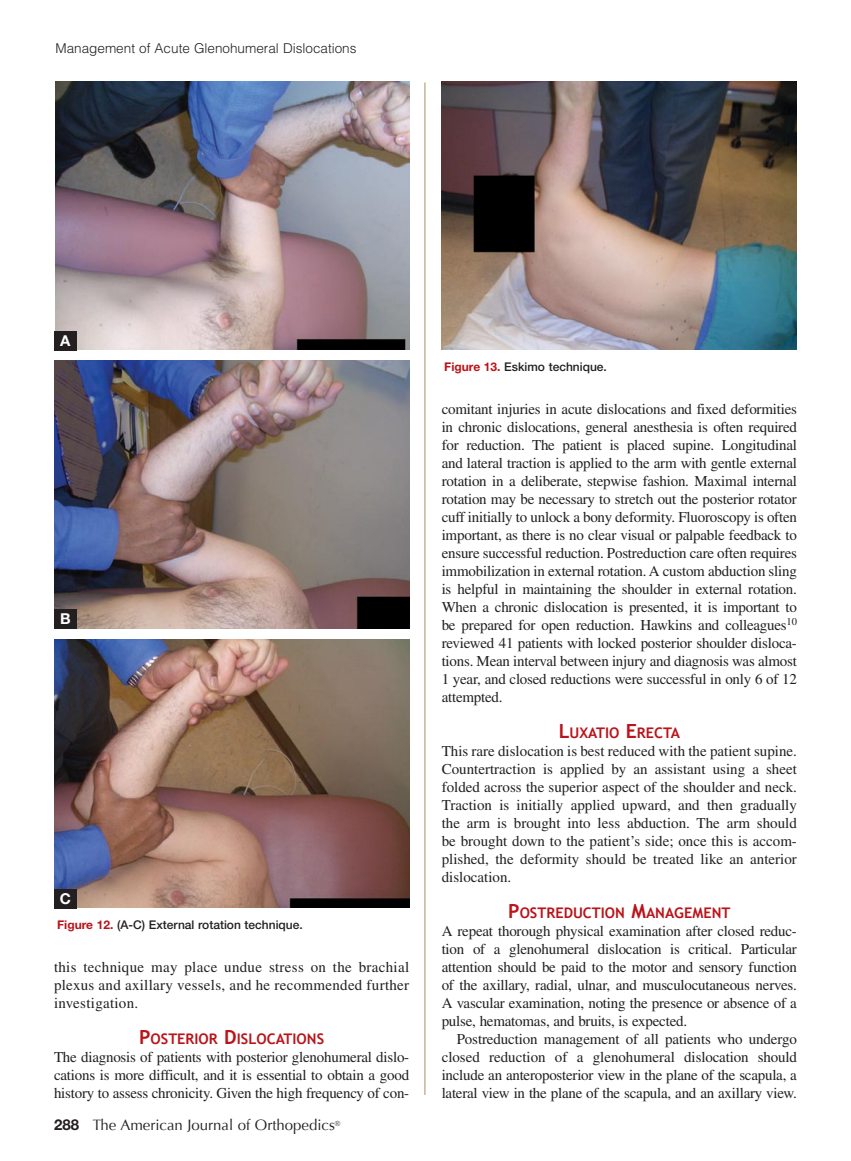
<style>
.page{position:relative;width:851px;height:1161px;background:#fff}
.page>*{position:absolute;margin:0;border:0;box-sizing:border-box;transform-origin:0 0}
.t1{font:15px/18px "Times";letter-spacing:-.015em;color:#231f20;text-align:justify}
.t2{font:15px "Optima";color:#231f20}
.t3{font:300 15px "Helvetica Neue";color:#231f20}
.t4{font:700 15px "Helvetica Neue";color:#fff}
.t5{font:700 14.7px "Trebuchet MS";color:#ba1319}
.t6{font:300 13.5px "Helvetica";color:#231f20}
.t7{font:500 12px "Helvetica Neue";color:#231f20}
.s1{font-weight:700;color:#ba1319}
.s2{font-size:19.5px}
.s3{font-family:"Helvetica Neue";font-weight:700}
.s4{font-weight:700}
</style>
<div class="page">
<img style="left:56px;top:81px;width:354px;height:269px">
<img style="left:54px;top:360px;width:356px;height:268px">
<img style="left:54px;top:639px;width:356px;height:269px">
<img style="left:441px;top:81px;width:355px;height:269px">
<div style="left:54px;top:332px;width:23px;height:19px;background:#231f20"></div>
<div style="left:54px;top:609px;width:23px;height:19px;background:#231f20"></div>
<div style="left:54px;top:890px;width:23px;height:19px;background:#231f20"></div>
<hr style="left:424px;top:82px;width:1px;height:1013px;background:#ab8d60">
<p class="t6" style="left:56px;top:40px;width:302px">Management of Acute Glenohumeral Dislocations</p>
<p class="t4" style="left:60px;top:332px;width:12px">A</p>
<p class="t4" style="left:60px;top:609px;width:12px">B</p>
<p class="t4" style="left:60px;top:890px;width:13px">C</p>
<p class="t7" style="left:57px;top:917px;width:247px"><span class="s1">Figure 12.</span> (A-C) External rotation technique.</p>
<p class="t1" style="left:54px;top:958px;width:357px">this technique may place undue stress on the brachial plexus and axillary vessels, and he recommended further investigation.</p>
<p class="t5" style="left:139px;top:1030px;width:186px"><span class="s2">P</span>OSTERIOR <span class="s2">D</span>ISLOCATIONS</p>
<p class="t1" style="left:54px;top:1048px;width:357px">The diagnosis of patients with posterior glenohumeral dislo&shy;cations is more difficult, and it is essential to obtain a good history to assess chronicity. Given the high frequency of con-</p>
<p class="t2" style="left:54px;top:1116px;width:288px"><span class="s3">288</span> The American Journal of Orthopedics<sup>®</sup></p>
<p class="t3" style="left:72px;top:1115px;width:121px"><span class="s4">4</span> The American J</p>
<p class="t3" style="left:253px;top:1115px;width:87px">Orthopedics<sup>®</sup></p>
<p class="t7" style="left:444px;top:359px;width:164px"><span class="s1">Figure 13.</span> Eskimo technique.</p>
<p class="t1" style="left:441px;top:400px;width:357px">comitant injuries in acute dislocations and fixed deformities in chronic dislocations, general anesthesia is often required for reduction. The patient is placed supine. Longitudinal and lateral traction is applied to the arm with gentle external rotation in a deliberate, stepwise fashion. Maximal internal rotation may be necessary to stretch out the posterior rotator cuff initially to unlock a bony deformity. Fluoroscopy is often important, as there is no clear visual or palpable feedback to ensure successful reduction. Postreduction care often requires immobilization in external rotation. A custom abduction sling is helpful in maintaining the shoulder in external rotation.<br>When a chronic dislocation is presented, it is important to be prepared for open reduction. Hawkins and colleagues<sup>10 </sup>reviewed 41 patients with locked posterior shoulder disloca&shy;tions. Mean interval between injury and diagnosis was almost 1 year, and closed reductions were successful in only 6 of 12 attempted.</p>
<p class="t5" style="left:558px;top:724px;width:123px"><span class="s2">L</span>UXATIO <span class="s2">E</span>RECTA</p>
<p class="t1" style="left:441px;top:742px;width:357px">This rare dislocation is best reduced with the patient supine.<br>Countertraction is applied by an assistant using a sheet folded across the superior aspect of the shoulder and neck.<br>Traction is initially applied upward, and then gradually the arm is brought into less abduction. The arm should be brought down to the patient’s side; once this is accom&shy;plished, the deformity should be treated like an anterior dislocation.</p>
<p class="t5" style="left:508px;top:904px;width:224px"><span class="s2">P</span>OSTREDUCTION <span class="s2">M</span>ANAGEMENT</p>
<p class="t1" style="left:441px;top:922px;width:357px">A repeat thorough physical examination after closed reduc&shy;tion of a glenohumeral dislocation is critical. Particular attention should be paid to the motor and sensory function of the axillary, radial, ulnar, and musculocutaneous nerves.<br>A vascular examination, noting the presence or absence of a pulse, hematomas, and bruits, is expected.</p>
<p class="t1" style="left:441px;top:1030px;width:357px;text-indent:15px">Postreduction management of all patients who undergo closed reduction of a glenohumeral dislocation should include an anteroposterior view in the plane of the scapula, a lateral view in the plane of the scapula, and an axillary view.</p>
</div>
